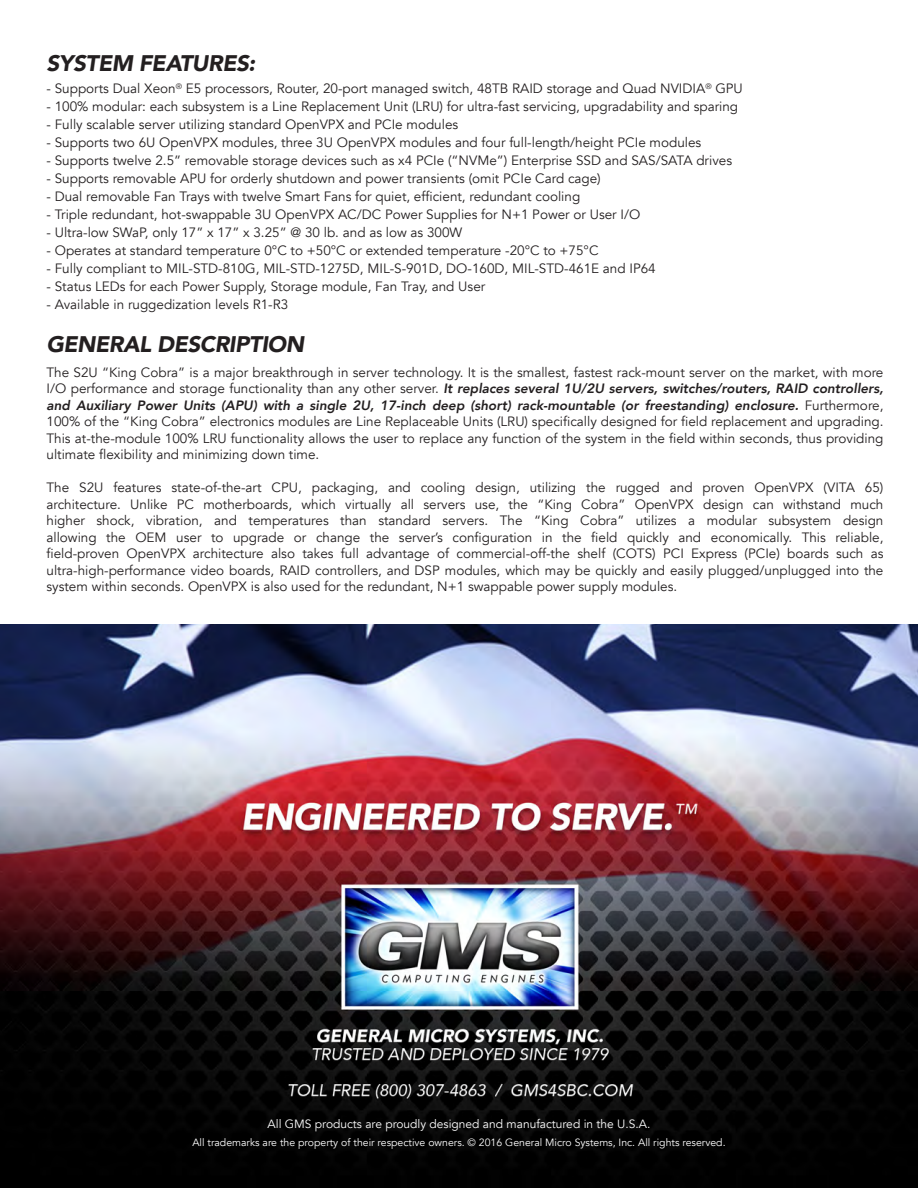
<style>
.page{position:relative;width:918px;height:1188px;background:#fff}
.page>*{position:absolute;margin:0;border:0;box-sizing:border-box;transform-origin:0 0}
.t1{font:italic 900 22.5px "Avenir";letter-spacing:-.02em;color:#231f20}
.t2{font:13.5px/16.5px "Avenir";color:#231f20;text-align:justify}
.t3{font:12px "Avenir";color:#fff}
.t4{font:10.5px "Avenir";color:#fff}
.s1{font-weight:800;font-style:italic}
</style>
<div class="page">
<img style="left:0;top:624px;width:918px;height:564px">
<h1 class="t1" style="left:46px;top:44px;width:210px">SYSTEM FEATURES:</h1>
<p class="t2" style="left:46px;top:81px;width:698px">- Supports Dual Xeon<sup>®</sup> E5 processors, Router, 20-port managed switch, 48TB RAID storage and Quad NVIDIA<sup>®</sup> GPU</p>
<p class="t2" style="left:47px;top:99px;width:693px">- 100% modular: each subsystem is a Line Replacement Unit (LRU) for ultra-fast servicing, upgradability and sparing</p>
<p class="t2" style="left:47px;top:117px;width:413px">- Fully scalable server utilizing standard OpenVPX and PCIe modules</p>
<p class="t2" style="left:47px;top:135px;width:656px">- Supports two 6U OpenVPX modules, three 3U OpenVPX modules and four full-length/height PCIe modules</p>
<p class="t2" style="left:47px;top:153px;width:687px">- Supports twelve 2.5” removable storage devices such as x4 PCIe (“NVMe”) Enterprise SSD and SAS/SATA drives</p>
<p class="t2" style="left:47px;top:171px;width:556px">- Supports removable APU for orderly shutdown and power transients (omit PCIe Card cage)</p>
<p class="t2" style="left:47px;top:189px;width:535px">- Dual removable Fan Trays with twelve Smart Fans for quiet, efficient, redundant cooling</p>
<p class="t2" style="left:47px;top:207px;width:595px">- Triple redundant, hot-swappable 3U OpenVPX AC/DC Power Supplies for N+1 Power or User I/O</p>
<p class="t2" style="left:47px;top:225px;width:417px">- Ultra-low SWaP, only 17” x 17” x 3.25” @ 30 lb. and as low as 300W</p>
<p class="t2" style="left:47px;top:243px;width:554px">- Operates at standard temperature 0°C to +50°C or extended temperature -20°C to +75°C</p>
<p class="t2" style="left:47px;top:261px;width:611px">- Fully compliant to MIL-STD-810G, MIL-STD-1275D, MIL-S-901D, DO-160D, MIL-STD-461E and IP64</p>
<p class="t2" style="left:47px;top:279px;width:440px">- Status LEDs for each Power Supply, Storage module, Fan Tray, and User</p>
<p class="t2" style="left:47px;top:297px;width:243px">- Available in ruggedization levels R1-R3</p>
<h1 class="t1" style="left:46px;top:326px;width:259px">GENERAL DESCRIPTION</h1>
<p class="t2" style="left:46px;top:364px;width:839px">The S2U “King Cobra” is a major breakthrough in server technology. It is the smallest, fastest rack-mount server on the market, with more I/O performance and storage functionality than any other server. <span class="s1">It replaces several 1U/2U servers, switches/routers, RAID controllers, and Auxiliary Power Units (APU) with a single 2U, 17-inch deep (short) rack-mountable (or freestanding) enclosure.</span> Furthermore, 100% of the “King Cobra” electronics modules are Line Replaceable Units (LRU) specifically designed for field replacement and upgrading.<br>This at-the-module 100% LRU functionality allows the user to replace any function of the system in the field within seconds, thus providing ultimate flexibility and minimizing down time.</p>
<p class="t2" style="left:46px;top:479px;width:839px">The S2U features state-of-the-art CPU, packaging, and cooling design, utilizing the rugged and proven OpenVPX (VITA 65) architecture. Unlike PC motherboards, which virtually all servers use, the “King Cobra” OpenVPX design can withstand much higher shock, vibration, and temperatures than standard servers. The “King Cobra” utilizes a modular subsystem design allowing the OEM user to upgrade or change the server’s configuration in the field quickly and economically. This reliable, field-proven OpenVPX architecture also takes full advantage of commercial-off-the shelf (COTS) PCI Express (PCIe) boards such as ultra-high-performance video boards, RAID controllers, and DSP modules, which may be quickly and easily plugged/unplugged into the system within seconds. OpenVPX is also used for the redundant, N+1 swappable power supply modules.</p>
<p class="t3" style="left:268px;top:1116px;width:384px">All GMS products are proudly designed and manufactured in the U.S.A.</p>
<p class="t4" style="left:192px;top:1136px;width:535px">All trademarks are the property of their respective owners. © 2016 General Micro Systems, Inc. All rights reserved.</p>
</div>
